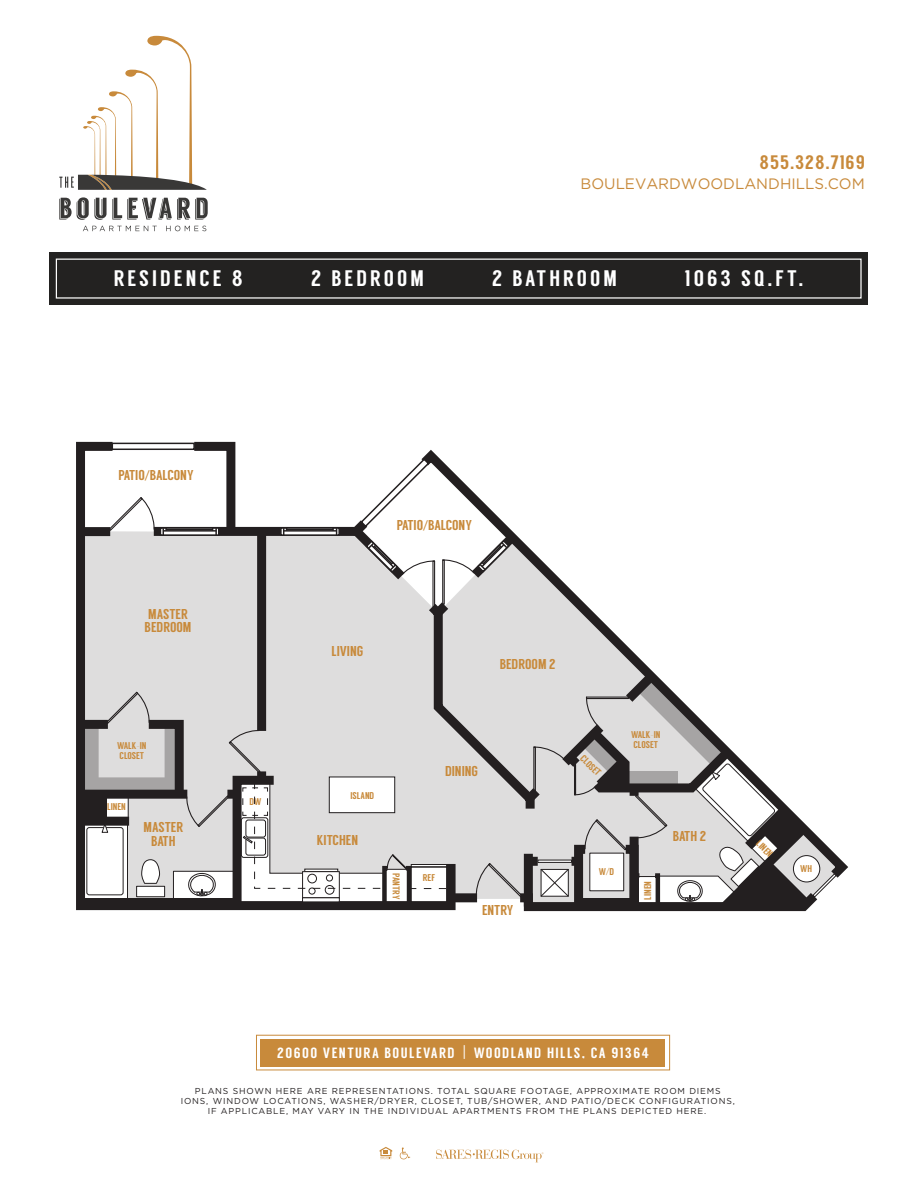
<style>
.page{position:relative;width:918px;height:1188px;background:#fff}
.page>*{position:absolute;margin:0;border:0;box-sizing:border-box;transform-origin:0 0}
.t1{font:22.5px "Langdon";letter-spacing:.135em;color:#fff}
.t2{font:19.5px "Langdon";letter-spacing:.05em;color:#c88a3b}
.t3{font:15px "Gotham";color:#c88a3b}
.t4{font:14.85px "Langdon";letter-spacing:.1em;color:#fff}
.t5{font:14.25px/13.4px "Langdon";color:#c88a3b;text-align:center}
.t6{font:9.75px/10.6px "Langdon";color:#c88a3b}
.t7{font:8.7px/10.4px "Gotham";letter-spacing:.095em;color:#231f20;text-align:center}
.s1{font-family:"Myriad Pro"}
.s2{font-family:"Helvetica Neue";font-weight:300}
.s3{font-family:"Gotham"}
</style>
<div class="page">
<svg style="left:59px;top:197px;width:149px;height:23px"></svg>
<svg style="left:83px;top:226px;width:74px;height:5px"></svg>
<svg style="left:166px;top:226px;width:40px;height:5px"></svg>
<svg style="left:59px;top:36px;width:148px;height:154px"></svg>
<div style="left:50px;top:252px;width:818px;height:53px;background:#232221"></div>
<div style="left:56px;top:259px;width:806px;height:40px;border:1px solid #fff"></div>
<div style="left:261px;top:1039px;width:404px;height:27px;background:#c88a3b"></div>
<div style="left:256px;top:1035px;width:414px;height:35px;border:1px solid #c88a3b"></div>
<svg style="left:436px;top:1150px;width:108px;height:12px"></svg>
<svg style="left:400px;top:1147px;width:10px;height:12px"></svg>
<svg style="left:380px;top:1147px;width:12px;height:12px"></svg>
<div style="left:76px;top:441px;width:5px;height:470px;background:#231f20"></div>
<div style="left:79px;top:817px;width:50px;height:9px;background:#231f20"></div>
<div style="left:80px;top:720px;width:28px;height:9px;background:#231f20"></div>
<div style="left:80px;top:898px;width:157px;height:8px;background:#231f20"></div>
<svg style="left:81px;top:441px;width:756px;height:471px"></svg>
<h2 class="t2" style="left:759px;top:151px;width:107px">855.328.7169</h2>
<h3 class="t3" style="left:581px;top:174px;width:286px">BOULEVARDWOODLANDHILLS.COM</h3>
<h1 class="t1" style="left:114px;top:265px;width:131px">RESIDENCE 8</h1>
<h1 class="t1" style="left:311px;top:265px;width:114px">2 BEDROOM</h1>
<h1 class="t1" style="left:492px;top:265px;width:126px">2 BATHROOM</h1>
<h1 class="t1" style="left:685px;top:265px;width:120px">1063 SQ.FT.</h1>
<h3 class="t5" style="left:118px;top:468px;width:77px">PATIO<span class="s1">/</span>BALCONY</h3>
<h3 class="t5" style="left:145px;top:607px;width:48px;text-align:left">MASTER<br>BEDROOM</h3>
<p class="t6" style="left:117px;top:740px;width:31px">WALK-IN<br>CLOSET</p>
<p class="t6" style="left:107px;top:802px;width:20px">LINEN</p>
<h3 class="t5" style="left:144px;top:821px;width:41px">MASTER<br>BATH</h3>
<p class="t6" style="left:250px;top:796px;width:13px">DW</p>
<h3 class="t5" style="left:397px;top:518px;width:77px">PATIO<span class="s1">/</span>BALCONY</h3>
<h3 class="t5" style="left:332px;top:645px;width:33px">LIVING</h3>
<h3 class="t5" style="left:500px;top:657px;width:57px">BEDROOM 2</h3>
<p class="t6" style="left:350px;top:790px;width:25px">ISLAND</p>
<h3 class="t5" style="left:317px;top:833px;width:43px">KITCHEN</h3>
<p class="t6" style="left:401px;top:873px;width:28px;rotate:90deg">PANTRY</p>
<h3 class="t5" style="left:445px;top:764px;width:35px">DINING</h3>
<p class="t6" style="left:423px;top:873px;width:14px">REF</p>
<h3 class="t5" style="left:482px;top:903px;width:33px">ENTRY</h3>
<p class="t6" style="left:586px;top:753px;width:26px;rotate:45deg">CLOSET</p>
<p class="t6" style="left:631px;top:729px;width:31px">WALK-IN<br>CLOSET</p>
<p class="t6" style="left:599px;top:866px;width:17px">W<span class="s2">/</span>D</p>
<p class="t6" style="left:642px;top:900px;width:20px;rotate:-90deg">LINEN</p>
<h3 class="t5" style="left:673px;top:829px;width:35px">BATH 2</h3>
<p class="t6" style="left:762px;top:838px;width:20px;rotate:45deg">LINEN</p>
<p class="t6" style="left:800px;top:863px;width:13px">WH</p>
<h3 class="t4" style="left:277px;top:1045px;width:373px">20600 VENTURA BOULEVARD <span class="s3">|</span> WOODLAND HILLS, CA 91364</h3>
<p class="t7" style="left:181px;top:1085px;width:556px">PLANS SHOWN HERE ARE REPRESENTATIONS. TOTAL SQUARE FOOTAGE, APPROXIMATE ROOM DIEMS<br>IONS, WINDOW LOCATIONS, WASHER/DRYER, CLOSET, TUB/SHOWER, AND PATIO/DECK CONFIGURATIONS,<br>IF APPLICABLE, MAY VARY IN THE INDIVIDUAL APARTMENTS FROM THE PLANS DEPICTED HERE.</p>
</div>
